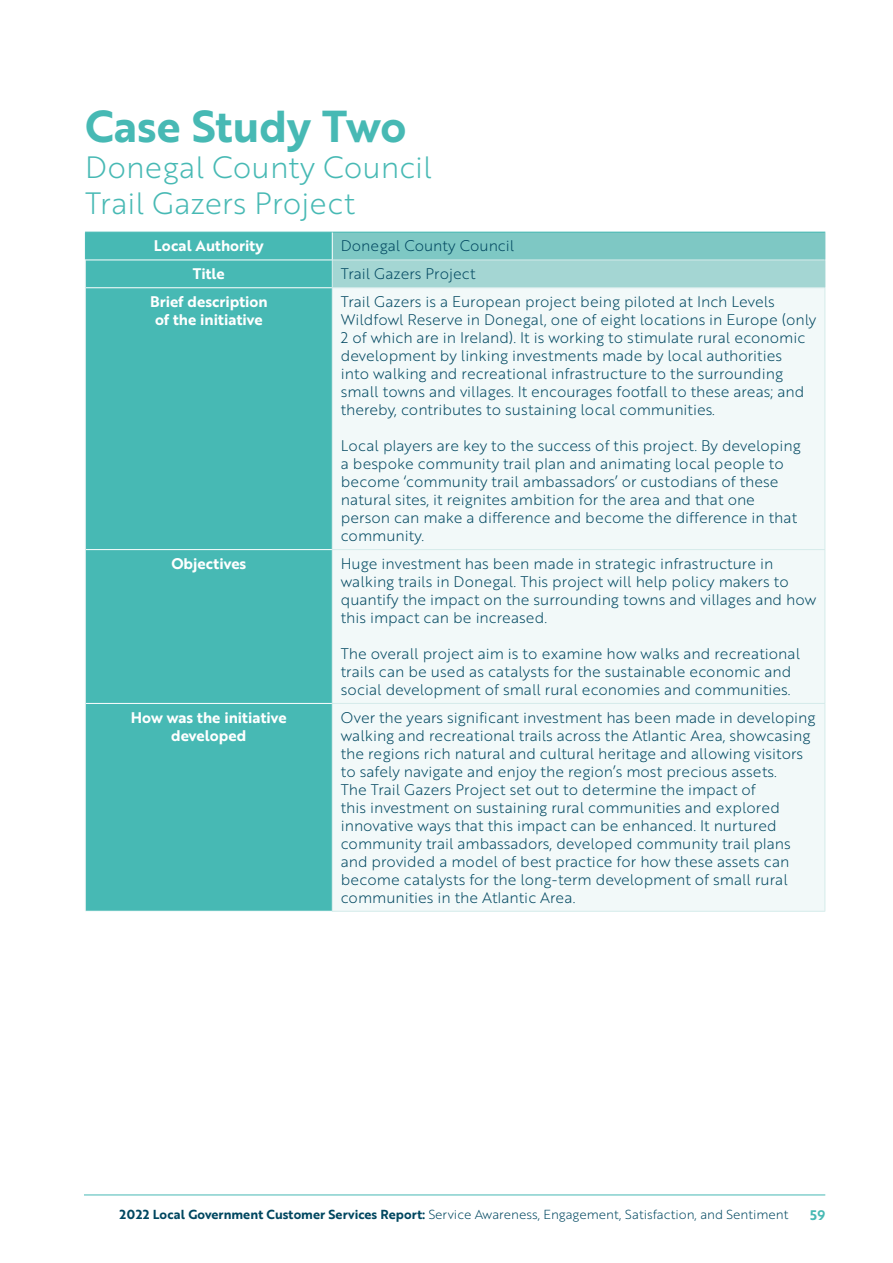
<style>
.page{position:relative;width:893px;height:1263px;background:#fff}
.page>*{position:absolute;margin:0;border:0;box-sizing:border-box;transform-origin:0 0}
.t1{font:43.5px "Brother 1816 Bold";color:#47b9b4}
.t2{font:30px/36px "Brother 1816 Light";color:#47b9b4}
.t3{font:15px/18px "Brother 1816 Light";color:#004760}
.t4{font:15px/18px "Brother 1816 Bold";color:#fff;text-align:center}
.t5{font:13.5px "Brother 1816 Bold";color:#47b9b4}
.t6{font:12.75px "Brother 1816 Light";color:#004760}
.s1{font-family:"Brother 1816 Bold"}
</style>
<div class="page">
<hr style="left:84px;top:1194px;width:741px;height:1px;background:#47b9b4">
<div style="left:86px;top:233px;width:246px;height:678px;background:#47b9b4"></div>
<div style="left:332px;top:232px;width:493px;height:28px;background:#7ec8c4"></div>
<div style="left:332px;top:260px;width:493px;height:28px;background:#a4d6d3"></div>
<div style="left:333px;top:288px;width:491px;height:623px;background:#f2f9f9"></div>
<hr style="left:85px;top:232px;width:247px;height:1px;background:#47b9b4">
<hr style="left:332px;top:232px;width:493px;height:1px;background:#47b9b4">
<svg style="left:85px;top:232px;width:1px;height:56px"></svg>
<hr style="left:333px;top:260px;width:492px;height:1px;background:#d5ebea">
<svg style="left:332px;top:232px;width:1px;height:55px"></svg>
<hr style="left:332px;top:288px;width:1px;height:261px;background:#d5ebea">
<hr style="left:824px;top:288px;width:1px;height:261px;background:#d5ebea">
<hr style="left:332px;top:549px;width:493px;height:1px;background:#d5ebea">
<hr style="left:332px;top:550px;width:1px;height:153px;background:#d5ebea">
<hr style="left:824px;top:550px;width:1px;height:153px;background:#d5ebea">
<hr style="left:332px;top:703px;width:493px;height:1px;background:#d5ebea">
<hr style="left:332px;top:704px;width:1px;height:207px;background:#d5ebea">
<hr style="left:824px;top:704px;width:1px;height:207px;background:#d5ebea">
<hr style="left:332px;top:911px;width:493px;height:1px;background:#d5ebea">
<hr style="left:85px;top:288px;width:1px;height:262px;background:#d5ebea">
<hr style="left:332px;top:287px;width:493px;height:1px;background:#d5ebea">
<hr style="left:85px;top:550px;width:1px;height:153px;background:#d5ebea">
<hr style="left:85px;top:703px;width:1px;height:208px;background:#d5ebea">
<hr style="left:85px;top:260px;width:248px;height:1px;background:#fff">
<hr style="left:86px;top:287px;width:246px;height:1px;background:#fff">
<hr style="left:86px;top:549px;width:246px;height:1px;background:#fff">
<hr style="left:86px;top:703px;width:246px;height:1px;background:#fff">
<h1 class="t1" style="left:85px;top:93px;width:323px">Case Study Two</h1>
<h2 class="t2" style="left:85px;top:148px;width:348px">Donegal County Council<br>Trail Gazers Project</h2>
<p class="t4" style="left:154px;top:236px;width:111px">Local Authority</p>
<p class="t3" style="left:341px;top:236px;width:175px">Donegal County Council</p>
<p class="t4" style="left:193px;top:264px;width:34px">Title</p>
<p class="t3" style="left:341px;top:264px;width:136px">Trail Gazers Project</p>
<p class="t4" style="left:150px;top:292px;width:119px">Brief description of the initiative</p>
<p class="t3" style="left:341px;top:292px;width:477px">Trail Gazers is a European project being piloted at Inch Levels Wildfowl Reserve in Donegal, one of eight locations in Europe (only 2 of which are in Ireland). It is working to stimulate rural economic development by linking investments made by local authorities<br>into walking and recreational infrastructure to the surrounding small towns and villages. It encourages footfall to these areas; and thereby, contributes to sustaining local communities.</p>
<p class="t3" style="left:341px;top:436px;width:461px">Local players are key to the success of this project. By developing a bespoke community trail plan and animating local people to become ‘community trail ambassadors’ or custodians of these natural sites, it reignites ambition for the area and that one person can make a difference and become the difference in that community.</p>
<p class="t4" style="left:171px;top:554px;width:76px">Objectives</p>
<p class="t3" style="left:341px;top:554px;width:477px">Huge investment has been made in strategic infrastructure in walking trails in Donegal. This project will help policy makers to quantify the impact on the surrounding towns and villages and how this impact can be increased.</p>
<p class="t3" style="left:341px;top:644px;width:461px">The overall project aim is to examine how walks and recreational trails can be used as catalysts for the sustainable economic and social development of small rural economies and communities.</p>
<p class="t4" style="left:131px;top:708px;width:157px">How was the initiative developed</p>
<p class="t3" style="left:341px;top:708px;width:476px">Over the years significant investment has been made in developing walking and recreational trails across the Atlantic Area, showcasing the regions rich natural and cultural heritage and allowing visitors to safely navigate and enjoy the region’s most precious assets.<br>The Trail Gazers Project set out to determine the impact of<br>this investment on sustaining rural communities and explored innovative ways that this impact can be enhanced. It nurtured community trail ambassadors, developed community trail plans and provided a model of best practice for how these assets can become catalysts for the long-term development of small rural communities in the Atlantic Area.</p>
<p class="t6" style="left:120px;top:1205px;width:670px"><span class="s1">2022 Local Government Customer Services Report:</span> Service Awareness, Engagement, Satisfaction, and Sentiment</p>
<p class="t5" style="left:810px;top:1204px;width:17px">59</p>
</div>
